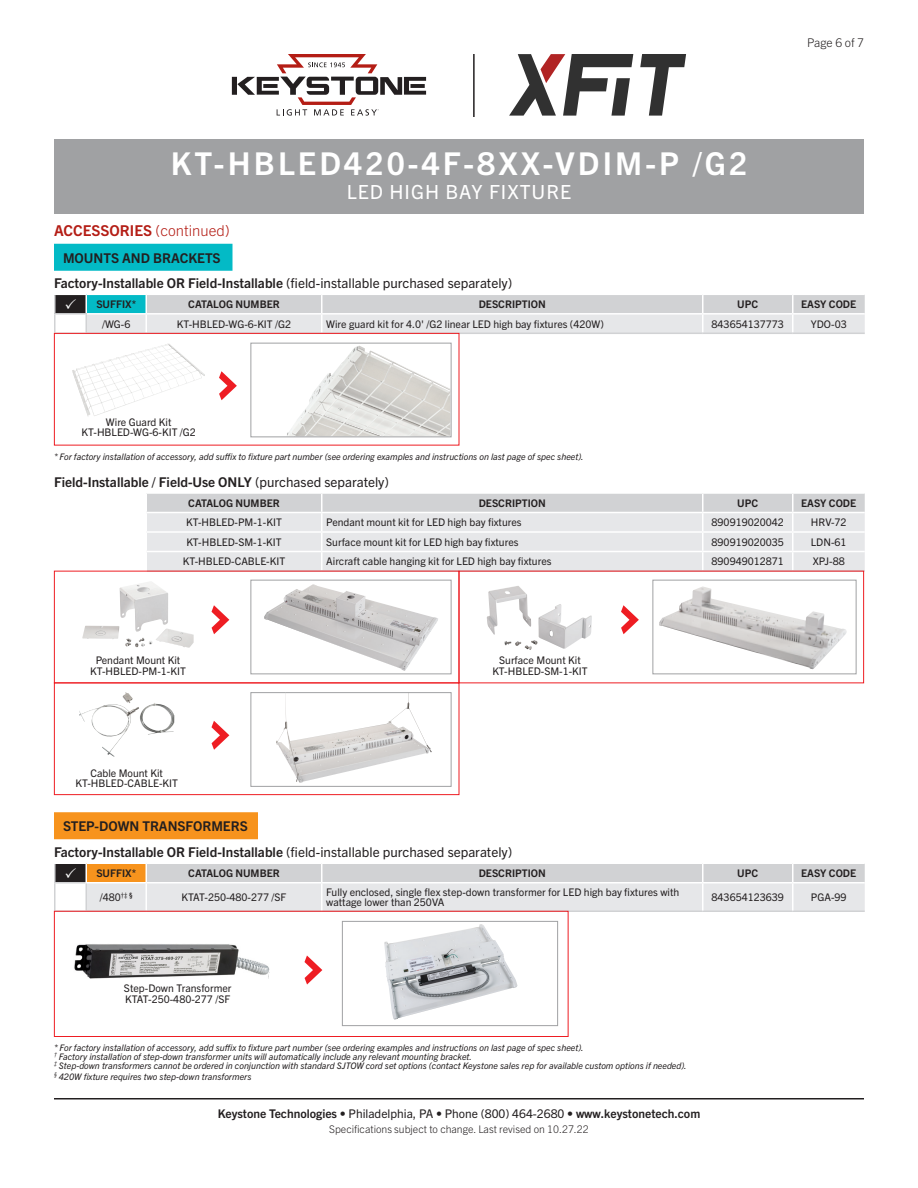
<style>
.page{position:relative;width:918px;height:1188px;background:#fff}
.page>*{position:absolute;margin:0;border:0;box-sizing:border-box;transform-origin:0 0}
.t1{font:700 31.5px "Trade Gothic Next LT Pro";letter-spacing:.1em;color:#fff}
.SubTitle{font:19.5px "Trade Gothic Next LT Pro";letter-spacing:.05em;color:#fff}
.Heading_01{font:700 15px "Trade Gothic Next LT Pro";color:#b41d15}
.Heading_02{font:700 13.5px "Trade Gothic Next LT Pro";color:#231f20}
.Table_Header_Caps{font:700 13.5px "Trade Gothic Next LT Pro";color:#231f20}
.Heading_02_Step_Down{font:700 13.5px "Trade Gothic Next LT Pro";color:#231f20}
.Heading_02_Mounts_an{font:700 13.5px "Trade Gothic Next LT Pro";color:#231f20}
.t2{font:700 12px "Trade Gothic Next LT Pro";color:#231f20}
.Page{font:300 12px "Trade Gothic Next LT Pro";color:#231f20}
.Table_Text_Left{font:10.5px/10.5px "Trade Gothic Next LT Pro";color:#231f20}
.Table_Text{font:10.5px "Trade Gothic Next LT Pro";color:#231f20}
.Art_Callout{font:10.5px "Trade Gothic Next LT Pro";color:#231f20}
.Table_Header_Caps-2{font:700 10.5px "Trade Gothic Next LT Pro";color:#231f20}
.Rev{font:300 10.5px "Trade Gothic Next LT Pro";color:#231f20}
.Table_Footnote{font:italic 9px "Trade Gothic Next LT Pro";color:#231f20}
.s1{font-weight:300}
.s2{font-weight:400}
</style>
<div class="page">
<hr style="left:54px;top:1098px;width:810px;height:2px;background:#231f20">
<div style="left:54px;top:140px;width:810px;height:74px;background:#a0a1a3"></div>
<hr style="left:473px;top:54px;width:2px;height:63px;background:#231f20">
<svg style="left:509px;top:54px;width:177px;height:62px"></svg>
<svg style="left:232px;top:54px;width:194px;height:62px"></svg>
<div style="left:54px;top:812px;width:204px;height:27px;background:#f7931d"></div>
<div style="left:55px;top:863px;width:31px;height:20px;background:#231f20"></div>
<svg style="left:54px;top:864px;width:2px;height:18px"></svg>
<hr style="left:54px;top:884px;width:2px;height:26px;background:#d1d2d4">
<hr style="left:54px;top:882px;width:32px;height:2px;background:#d1d2d4">
<hr style="left:54px;top:910px;width:32px;height:2px;background:#d1d2d4">
<hr style="left:322px;top:910px;width:381px;height:2px;background:#d1d2d4">
<hr style="left:703px;top:910px;width:90px;height:2px;background:#d1d2d4">
<hr style="left:793px;top:910px;width:72px;height:2px;background:#d1d2d4">
<hr style="left:54px;top:862px;width:32px;height:2px;background:#fff">
<svg style="left:86px;top:863px;width:779px;height:48px;background:#e0dedc"></svg>
<div style="left:54px;top:244px;width:178px;height:27px;background:#03bac6"></div>
<div style="left:55px;top:294px;width:31px;height:20px;background:#231f20"></div>
<hr style="left:54px;top:294px;width:32px;height:1px;background:#fff">
<svg style="left:54px;top:295px;width:2px;height:38px"></svg>
<hr style="left:54px;top:313px;width:33px;height:2px;background:#d1d2d4">
<svg style="left:86px;top:294px;width:779px;height:39px;background:#d6dddf"></svg>
<hr style="left:322px;top:333px;width:381px;height:1px;background:#d1d2d4">
<hr style="left:703px;top:333px;width:90px;height:1px;background:#d1d2d4">
<hr style="left:793px;top:333px;width:72px;height:1px;background:#d1d2d4">
<svg style="left:219px;top:371px;width:18px;height:29px"></svg>
<div style="left:54px;top:333px;width:405px;height:113px;border:1px solid #ee1d23"></div>
<img style="left:72px;top:344px;width:96px;height:72px">
<img style="left:287px;top:346px;width:163px;height:89px">
<div style="left:250px;top:343px;width:202px;height:94px;border:1px solid #a0a1a3"></div>
<svg style="left:147px;top:493px;width:718px;height:77px;background:#e2e3e5"></svg>
<hr style="left:147px;top:570px;width:175px;height:2px;background:#d1d2d4">
<hr style="left:322px;top:570px;width:381px;height:2px;background:#d1d2d4">
<hr style="left:703px;top:570px;width:90px;height:2px;background:#d1d2d4">
<hr style="left:793px;top:570px;width:72px;height:2px;background:#d1d2d4">
<div style="left:54px;top:682px;width:405px;height:113px;border:1px solid #ee1d23"></div>
<svg style="left:212px;top:721px;width:17px;height:29px"></svg>
<img style="left:79px;top:692px;width:95px;height:46px">
<div style="left:250px;top:692px;width:202px;height:95px;border:1px solid #a0a1a3"></div>
<img style="left:276px;top:692px;width:153px;height:91px">
<svg style="left:212px;top:605px;width:17px;height:29px"></svg>
<img style="left:82px;top:582px;width:86px;height:57px">
<div style="left:250px;top:580px;width:202px;height:94px;border:1px solid #a0a1a3"></div>
<img style="left:264px;top:584px;width:174px;height:87px">
<div style="left:54px;top:571px;width:405px;height:112px;border:1px solid #ee1d23"></div>
<svg style="left:621px;top:605px;width:18px;height:29px"></svg>
<img style="left:487px;top:586px;width:105px;height:63px">
<div style="left:652px;top:580px;width:204px;height:94px;border:1px solid #a0a1a3"></div>
<img style="left:659px;top:586px;width:188px;height:83px">
<svg style="left:304px;top:956px;width:18px;height:29px"></svg>
<div style="left:54px;top:911px;width:514px;height:126px;border:1px solid #ee1d23"></div>
<div style="left:342px;top:921px;width:216px;height:105px;border:1px solid #a0a1a3"></div>
<img style="left:384px;top:924px;width:134px;height:96px">
<img style="left:74px;top:944px;width:196px;height:34px">
<p class="t1" style="left:171px;top:142px;width:578px">KT-HBLED420-4F-8XX-VDIM-P /G2</p>
<p class="SubTitle" style="left:347px;top:178px;width:226px">LED HIGH BAY FIXTURE</p>
<p class="Heading_01" style="left:54px;top:220px;width:177px">ACCESSORIES <span class="s1">(continued)</span></p>
<p class="Page" style="left:807px;top:34px;width:58px">Page 6 of 7</p>
<p class="Heading_02_Mounts_an" style="left:63px;top:248px;width:159px">MOUNTS AND BRACKETS</p>
<p class="Heading_02" style="left:54px;top:274px;width:460px">Factory-Installable OR Field-Installable <span class="s2">(field-installable purchased separately)</span></p>
<p class="Table_Header_Caps-2" style="left:96px;top:297px;width:41px">SUFFIX*</p>
<p class="Table_Header_Caps-2" style="left:188px;top:297px;width:93px">CATALOG NUMBER</p>
<p class="Table_Header_Caps-2" style="left:479px;top:297px;width:69px">DESCRIPTION</p>
<p class="Table_Header_Caps-2" style="left:737px;top:297px;width:22px">UPC</p>
<p class="Table_Header_Caps-2" style="left:801px;top:297px;width:57px">EASY CODE</p>
<p class="Table_Text" style="left:102px;top:316px;width:30px">/WG-6</p>
<p class="Table_Text" style="left:177px;top:316px;width:116px">KT-HBLED-WG-6-KIT /G2</p>
<p class="Table_Text_Left" style="left:326px;top:318px;width:279px">Wire guard kit for 4.0' /G2 linear LED high bay fixtures (420W)</p>
<p class="Table_Text" style="left:712px;top:316px;width:74px">843654137773</p>
<p class="Table_Text" style="left:811px;top:316px;width:37px">YDO-03</p>
<p class="Art_Callout" style="left:106px;top:415px;width:67px">Wire Guard Kit</p>
<p class="Art_Callout" style="left:82px;top:425px;width:116px">KT-HBLED-WG-6-KIT /G2</p>
<p class="Heading_02" style="left:54px;top:472px;width:337px">Field-Installable / Field-Use ONLY <span class="s2">(purchased separately)</span></p>
<p class="Table_Header_Caps-2" style="left:188px;top:496px;width:93px">CATALOG NUMBER</p>
<p class="Table_Header_Caps-2" style="left:479px;top:496px;width:69px">DESCRIPTION</p>
<p class="Table_Header_Caps-2" style="left:737px;top:496px;width:22px">UPC</p>
<p class="Table_Header_Caps-2" style="left:801px;top:496px;width:57px">EASY CODE</p>
<p class="Table_Text" style="left:186px;top:515px;width:97px">KT-HBLED-PM-1-KIT</p>
<p class="Table_Text_Left" style="left:326px;top:517px;width:197px">Pendant mount kit for LED high bay fixtures</p>
<p class="Table_Text" style="left:712px;top:515px;width:74px">890919020042</p>
<p class="Table_Text" style="left:811px;top:515px;width:37px">HRV-72</p>
<p class="Table_Text" style="left:186px;top:535px;width:97px">KT-HBLED-SM-1-KIT</p>
<p class="Table_Text_Left" style="left:326px;top:536px;width:194px">Surface mount kit for LED high bay fixtures</p>
<p class="Table_Text" style="left:712px;top:535px;width:74px">890919020035</p>
<p class="Table_Text" style="left:811px;top:535px;width:37px">LDN-61</p>
<p class="Table_Text" style="left:183px;top:554px;width:104px">KT-HBLED-CABLE-KIT</p>
<p class="Table_Text_Left" style="left:326px;top:556px;width:227px">Aircraft cable hanging kit for LED high bay fixtures</p>
<p class="Table_Text" style="left:712px;top:554px;width:74px">890949012871</p>
<p class="Table_Text" style="left:813px;top:554px;width:34px">XPJ-88</p>
<p class="Table_Footnote" style="left:54px;top:450px;width:531px">* For factory installation of accessory, add suffix to fixture part number (see ordering examples and instructions on last page of spec sheet).</p>
<p class="Art_Callout" style="left:96px;top:653px;width:86px">Pendant Mount Kit</p>
<p class="Art_Callout" style="left:90px;top:664px;width:97px">KT-HBLED-PM-1-KIT</p>
<p class="Art_Callout" style="left:90px;top:766px;width:74px">Cable Mount Kit</p>
<p class="Art_Callout" style="left:76px;top:776px;width:104px">KT-HBLED-CABLE-KIT</p>
<p class="Art_Callout" style="left:499px;top:653px;width:83px">Surface Mount Kit</p>
<p class="Art_Callout" style="left:492px;top:664px;width:97px">KT-HBLED-SM-1-KIT</p>
<p class="Heading_02_Step_Down" style="left:63px;top:817px;width:186px">STEP-DOWN TRANSFORMERS</p>
<p class="Table_Header_Caps" style="left:54px;top:842px;width:460px">Factory-Installable OR Field-Installable <span class="s2">(field-installable purchased separately)</span></p>
<p class="Table_Header_Caps-2" style="left:96px;top:866px;width:41px">SUFFIX*</p>
<p class="Table_Header_Caps-2" style="left:188px;top:866px;width:93px">CATALOG NUMBER</p>
<p class="Table_Header_Caps-2" style="left:479px;top:866px;width:69px">DESCRIPTION</p>
<p class="Table_Header_Caps-2" style="left:737px;top:866px;width:22px">UPC</p>
<p class="Table_Header_Caps-2" style="left:801px;top:866px;width:57px">EASY CODE</p>
<p class="Table_Text" style="left:100px;top:890px;width:34px">/480<sup>†‡</sup> <sup>§</sup></p>
<p class="Table_Text" style="left:181px;top:890px;width:107px">KTAT-250-480-277 /SF</p>
<p class="Table_Text_Left" style="left:326px;top:886px;width:355px">Fully enclosed, single flex step-down transformer for LED high bay fixtures with wattage lower than 250VA</p>
<p class="Table_Text" style="left:712px;top:890px;width:74px">843654123639</p>
<p class="Table_Text" style="left:811px;top:890px;width:37px">PGA-99</p>
<p class="Art_Callout" style="left:124px;top:981px;width:109px">Step-Down Transformer</p>
<p class="Art_Callout" style="left:125px;top:991px;width:107px">KTAT-250-480-277 /SF</p>
<p class="Table_Footnote" style="left:54px;top:1042px;width:531px">* For factory installation of accessory, add suffix to fixture part number (see ordering examples and instructions on last page of spec sheet).</p>
<p class="Table_Footnote" style="left:54px;top:1051px;width:420px"><sup>†</sup> Factory installation of step-down transformer units will automatically include any relevant mounting bracket.</p>
<p class="Table_Footnote" style="left:54px;top:1060px;width:634px"><sup>‡</sup> Step-down transformers cannot be ordered in conjunction with standard SJTOW cord set options (contact Keystone sales rep for available custom options if needed).</p>
<p class="Table_Footnote" style="left:54px;top:1070px;width:199px"><sup>§</sup> 420W fixture requires two step-down transformers</p>
<p class="t2" style="left:218px;top:1105px;width:484px">Keystone Technologies <span class="s2">• Philadelphia, PA • Phone (800) 464-2680 •</span> www.keystonetech.com</p>
<p class="Rev" style="left:329px;top:1122px;width:261px">Specifications subject to change. Last revised on 10.27.22</p>
</div>
